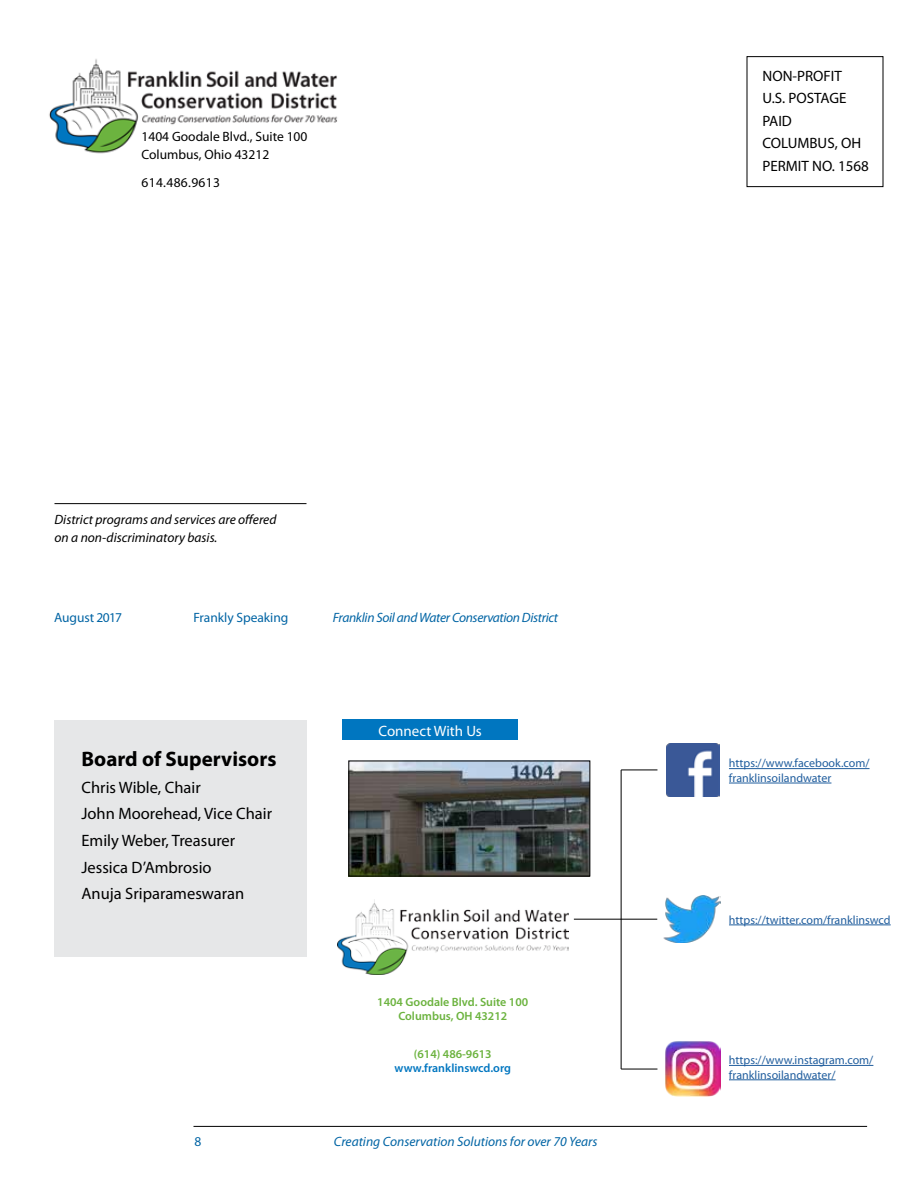
<style>
.page{position:relative;width:918px;height:1188px;background:#fff}
.page>*{position:absolute;margin:0;border:0;box-sizing:border-box;transform-origin:0 0}
.t1{font:700 21px "Myriad Pro";color:#000}
.t2{font:16.5px/26.5px "Myriad Pro";color:#000}
.t3{font:15px/22.5px "Myriad Pro";color:#000}
.t4{font:15px "Myriad Pro";color:#fff}
.t5{font:italic 13.5px "Myriad Pro";letter-spacing:-.01em;color:#0064a4}
.t6{font:italic 13.5px/18px "Myriad Pro";color:#000}
.t7{font:13.5px/18px "Myriad Pro";color:#000}
.t8{font:13.5px "Myriad Pro";letter-spacing:-.005em;color:#0064a4}
.t9{font:13.5px "Myriad Pro";letter-spacing:.025em;color:#000}
.t10{font:12px/14.4px "Myriad Pro";color:#215e9e}
.t11{font:600 12px/14.4px "Myriad Pro";color:#6cb33f;text-align:center}
.t12{font:600 12px "Myriad Pro";color:#0076c0}
</style>
<div class="page">
<img style="left:666px;top:743px;width:54px;height:54px">
<hr style="left:729px;top:768px;width:141px;height:1px;background:#215e9e">
<hr style="left:729px;top:783px;width:102px;height:1px;background:#215e9e">
<img style="left:663px;top:896px;width:58px;height:47px">
<hr style="left:729px;top:925px;width:162px;height:1px;background:#215e9e">
<hr style="left:729px;top:1065px;width:144px;height:1px;background:#215e9e">
<hr style="left:729px;top:1080px;width:107px;height:1px;background:#215e9e">
<img style="left:665px;top:1041px;width:55px;height:55px">
<img style="left:351px;top:763px;width:237px;height:111px">
<div style="left:349px;top:761px;width:241px;height:115px;border:1px solid #000"></div>
<hr style="left:194px;top:1126px;width:673px;height:1px;background:#000">
<div style="left:747px;top:56px;width:136px;height:131px;border:1px solid #000"></div>
<hr style="left:54px;top:503px;width:252px;height:1px;background:#000">
<div style="left:54px;top:720px;width:252px;height:236px;background:#e6e7e8"></div>
<div style="left:342px;top:720px;width:176px;height:20px;background:#0076c0"></div>
<img style="left:337px;top:900px;width:231px;height:74px">
<hr style="left:574px;top:919px;width:47px;height:1px;background:#000">
<hr style="left:621px;top:770px;width:1px;height:299px;background:#000">
<hr style="left:621px;top:770px;width:36px;height:1px;background:#000">
<hr style="left:621px;top:919px;width:36px;height:1px;background:#000">
<hr style="left:621px;top:1069px;width:36px;height:1px;background:#000">
<img style="left:49px;top:59px;width:288px;height:95px">
<p class="t7" style="left:142px;top:127px;width:167px">1404 Goodale Blvd., Suite 100<br>Columbus, Ohio 43212</p>
<p class="t9" style="left:142px;top:174px;width:80px">614.486.9613</p>
<p class="t6" style="left:54px;top:511px;width:223px">District programs and services are offered on a non-discriminatory basis.</p>
<p class="t8" style="left:54px;top:609px;width:70px">August 2017</p>
<p class="t8" style="left:193px;top:609px;width:96px">Frankly Speaking</p>
<p class="t5" style="left:333px;top:609px;width:227px">Franklin Soil and Water Conservation District</p>
<h1 class="t1" style="left:81px;top:746px;width:196px">Board of Supervisors</h1>
<h2 class="t2" style="left:81px;top:774px;width:192px">Chris Wible, Chair<br>John Moorehead, Vice Chair<br>Emily Weber, Treasurer<br>Jessica D’Ambrosio<br>Anuja Sriparameswaran</h2>
<p class="t4" style="left:378px;top:721px;width:105px">Connect With Us</p>
<p class="t11" style="left:377px;top:994px;width:152px">1404 Goodale Blvd. Suite 100<br>Columbus, OH 43212</p>
<p class="t11" style="left:414px;top:1046px;width:79px">(614) 486-9613</p>
<p class="t12" style="left:395px;top:1060px;width:118px">www.franklinswcd.org</p>
<p class="t8" style="left:194px;top:1133px;width:8px">8</p>
<p class="t5" style="left:334px;top:1133px;width:265px">Creating Conservation Solutions for over 70 Years</p>
<p class="t3" style="left:763px;top:64px;width:108px">NON-PROFIT<br>U.S. POSTAGE<br>PAID<br>COLUMBUS, OH<br>PERMIT NO. 1568</p>
<p class="t10" style="left:729px;top:756px;width:142px">https://www.facebook.com/ franklinsoilandwater</p>
<p class="t10" style="left:729px;top:912px;width:163px">https://twitter.com/franklinswcd</p>
<p class="t10" style="left:729px;top:1053px;width:146px">https://www.instagram.com/ franklinsoilandwater/</p>
</div>
